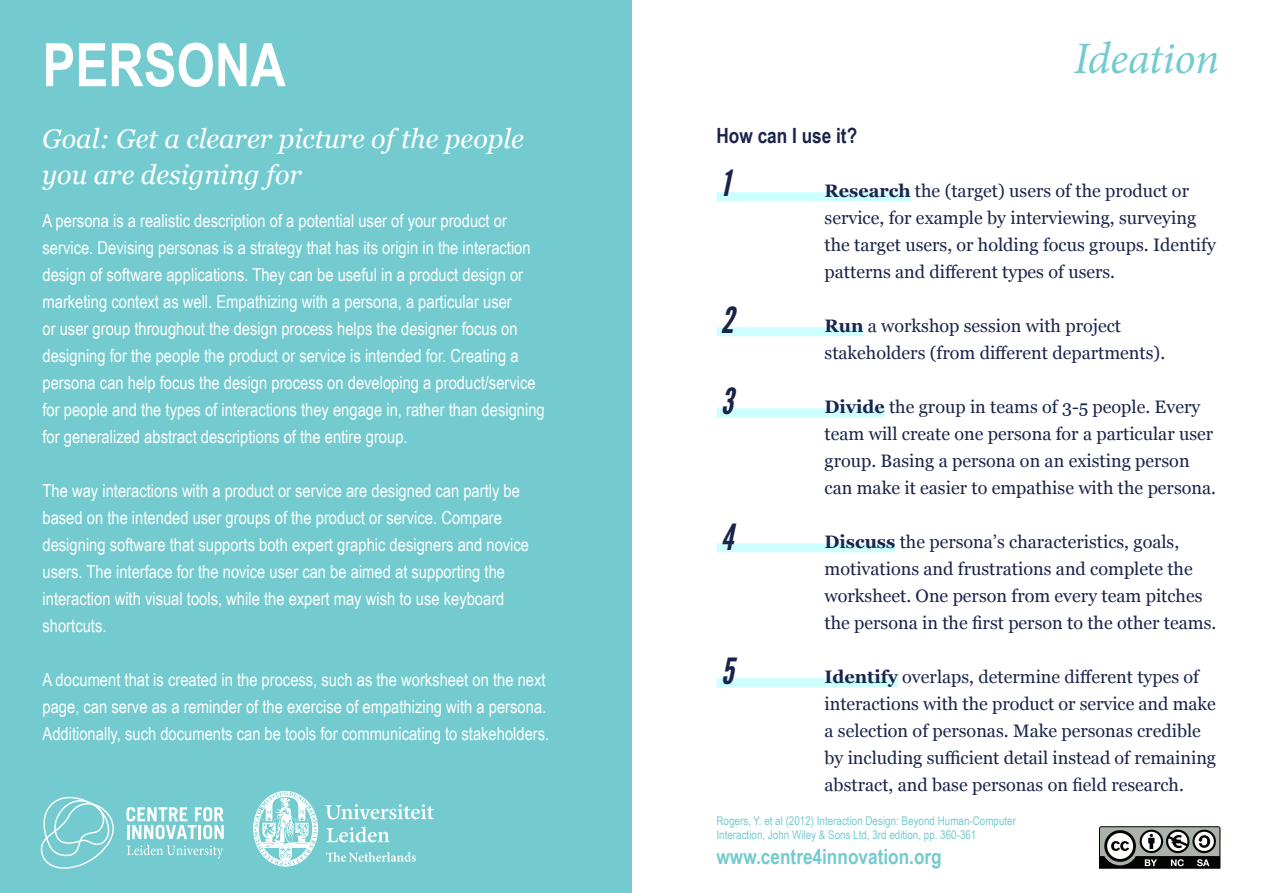
<style>
.page{position:relative;width:1263px;height:893px;background:#fff}
.page>*{position:absolute;margin:0;border:0;box-sizing:border-box;transform-origin:0 0}
.t1{font:700 60px "Arial Narrow";color:#fff}
.t2{font:italic 45px "Minion Pro";letter-spacing:-.01em;color:#73cbcf}
.numgoth{font:italic 36px "League Gothic";color:#1a234a}
.t3{font:italic 27px/36px "Georgia";color:#fff}
.t4{font:700 21px "Arial Narrow";color:#73cbcf}
.t5{font:700 21px "Arial Narrow";color:#1a234a}
.t6{font:18px/27px "Arial Narrow";color:#fff}
.t7{font:18px/27px "Georgia";color:#1a234a}
.Source{font:12px/14.4px "Arial Narrow";color:#73cbcf}
.s1{font-weight:700}
</style>
<div class="page">
<div style="left:0;top:0;width:631px;height:893px;background:#73cbcf"></div>
<svg style="left:126px;top:807px;width:98px;height:32px"></svg>
<svg style="left:127px;top:845px;width:96px;height:14px"></svg>
<svg style="left:40px;top:796px;width:74px;height:73px"></svg>
<div style="left:716px;top:192px;width:195px;height:9px;background:#cdffff"></div>
<div style="left:716px;top:327px;width:147px;height:9px;background:#cdffff"></div>
<div style="left:716px;top:408px;width:169px;height:9px;background:#cdffff"></div>
<div style="left:716px;top:543px;width:179px;height:9px;background:#cdffff"></div>
<div style="left:716px;top:678px;width:182px;height:9px;background:#cdffff"></div>
<svg style="left:1099px;top:826px;width:122px;height:43px"></svg>
<svg style="left:326px;top:852px;width:90px;height:10px"></svg>
<svg style="left:325px;top:804px;width:109px;height:38px"></svg>
<svg style="left:253px;top:790px;width:66px;height:76px"></svg>
<p class="t1" style="left:43px;top:20px;width:245px">PERSONA</p>
<p class="t3" style="left:42px;top:121px;width:483px">Goal: Get a clearer picture of the people you are designing for</p>
<p class="t6" style="left:43px;top:206px;width:504px">A persona is a realistic description of a potential user of your product or service. Devising personas is a strategy that has its origin in the interaction design of software applications. They can be useful in a product design or marketing context as well. Empathizing with a persona, a particular user<br>or user group throughout the design process helps the designer focus on designing for the people the product or service is intended for. Creating a persona can help focus the design process on developing a product/service for people and the types of interactions they engage in, rather than designing for generalized abstract descriptions of the entire group.</p>
<p class="t6" style="left:43px;top:476px;width:488px">The way interactions with a product or service are designed can partly be based on the intended user groups of the product or service. Compare designing software that supports both expert graphic designers and novice users. The interface for the novice user can be aimed at supporting the interaction with visual tools, while the expert may wish to use keyboard shortcuts.</p>
<p class="t6" style="left:43px;top:665px;width:508px">A document that is created in the process, such as the worksheet on the next page, can serve as a reminder of the exercise of empathizing with a persona.<br>Additionally, such documents can be tools for communicating to stakeholders.</p>
<p class="t5" style="left:716px;top:119px;width:142px">How can I use it?</p>
<p class="t2" style="left:1074px;top:28px;width:147px">Ideation</p>
<p class="numgoth" style="left:721px;top:162px;width:10px">1</p>
<p class="numgoth" style="left:721px;top:299px;width:14px">2</p>
<p class="numgoth" style="left:721px;top:380px;width:14px">3</p>
<p class="numgoth" style="left:721px;top:516px;width:14px">4</p>
<p class="numgoth" style="left:721px;top:650px;width:14px">5</p>
<p class="t7" style="left:824px;top:177px;width:393px"><span class="s1">Research</span> the (target) users of the product or service, for example by interviewing, surveying the target users, or holding focus groups. Identify patterns and different types of users.</p>
<p class="t7" style="left:824px;top:312px;width:342px"><span class="s1">Run</span> a workshop session with project stakeholders (from different departments).</p>
<p class="t7" style="left:824px;top:393px;width:393px"><span class="s1">Divide</span> the group in teams of 3-5 people. Every team will create one persona for a particular user group. Basing a persona on an existing person can make it easier to empathise with the persona.</p>
<p class="t7" style="left:824px;top:528px;width:370px"><span class="s1">Discuss</span> the persona’s characteristics, goals, motivations and frustrations and complete the</p>
<p class="t7" style="left:824px;top:582px;width:393px">worksheet. One person from every team pitches the persona in the first person to the other teams.</p>
<p class="t7" style="left:824px;top:663px;width:376px"><span class="s1">Identify</span> overlaps, determine different types of</p>
<p class="t7" style="left:824px;top:690px;width:393px">interactions with the product or service and make a selection of personas. Make personas credible by including sufficient detail instead of remaining abstract, and base personas on field research.</p>
<p class="Source" style="left:716px;top:813px;width:301px">Rogers, Y. et al (2012) Interaction Design: Beyond Human-Computer<br>Interaction, John Wiley &amp; Sons Ltd, 3rd edition, pp. 360-361</p>
<p class="t4" style="left:716px;top:841px;width:227px">www.centre4innovation.org</p>
</div>
